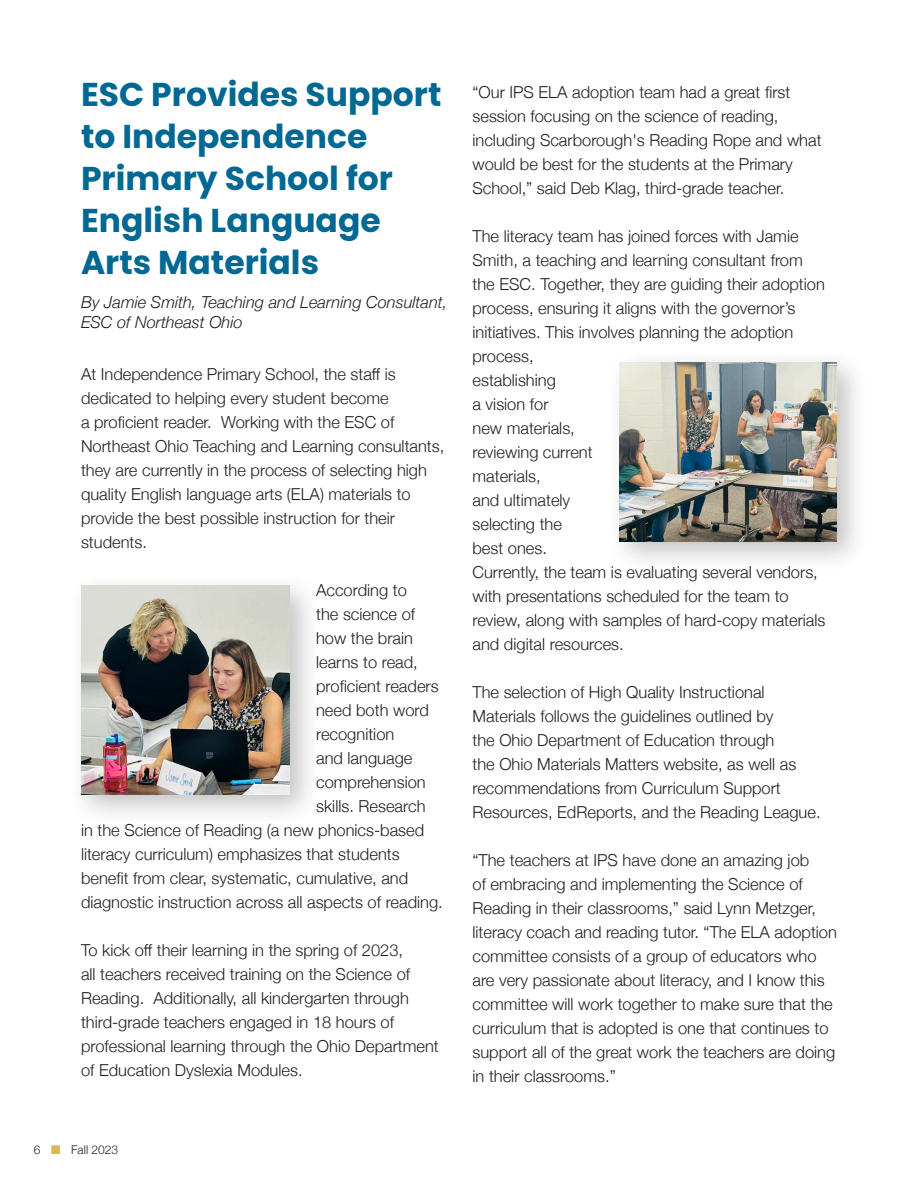
<style>
.page{position:relative;width:918px;height:1188px;background:#fff}
.page>*{position:absolute;margin:0;border:0;box-sizing:border-box;transform-origin:0 0}
.t1{font:700 33px/42px "Poppins";color:#006893}
.t2{font:300 16.5px/24px "Helvetica Neue";color:#231f20}
.t3{font:italic 300 16.5px/19.8px "Helvetica Neue";color:#231f20}
.t4{font:300 12px "Helvetica Neue";color:#231f20}
</style>
<div class="page">
<div style="left:607px;top:349px;width:263px;height:225px;background:#231f20;opacity:.27"></div>
<img style="left:620px;top:362px;width:217px;height:179px">
<div style="left:68px;top:573px;width:254px;height:253px;background:#231f20;opacity:.27"></div>
<img style="left:81px;top:586px;width:208px;height:208px">
<p class="t1" style="left:81px;top:73px;width:362px">ESC Provides Support to Independence<br>Primary School for<br>English Language<br>Arts Materials</p>
<p class="t3" style="left:81px;top:291px;width:368px">By Jamie Smith, Teaching and Learning Consultant,<br>ESC of Northeast Ohio</p>
<p class="t2" style="left:81px;top:361px;width:365px">At Independence Primary School, the staff is dedicated to helping every student become<br>a proficient reader. Working with the ESC of Northeast Ohio Teaching and Learning consultants, they are currently in the process of selecting high quality English language arts (ELA) materials to provide the best possible instruction for their students.</p>
<p class="t2" style="left:316px;top:577px;width:92px">According to</p>
<p class="t2" style="left:316px;top:601px;width:101px">the science of</p>
<p class="t2" style="left:316px;top:625px;width:98px">how the brain</p>
<p class="t2" style="left:316px;top:649px;width:103px">learns to read,</p>
<p class="t2" style="left:316px;top:673px;width:124px">proficient readers</p>
<p class="t2" style="left:316px;top:697px;width:114px">need both word</p>
<p class="t2" style="left:316px;top:721px;width:80px">recognition</p>
<p class="t2" style="left:316px;top:745px;width:98px">and language</p>
<p class="t2" style="left:316px;top:769px;width:111px">comprehension</p>
<p class="t2" style="left:316px;top:793px;width:111px">skills. Research</p>
<p class="t2" style="left:81px;top:817px;width:345px">in the Science of Reading (a new phonics-based</p>
<p class="t2" style="left:81px;top:841px;width:320px">literacy curriculum) emphasizes that students</p>
<p class="t2" style="left:81px;top:865px;width:329px">benefit from clear, systematic, cumulative, and</p>
<p class="t2" style="left:81px;top:889px;width:363px">diagnostic instruction across all aspects of reading.</p>
<p class="t2" style="left:81px;top:937px;width:359px">To kick off their learning in the spring of 2023,<br>all teachers received training on the Science of Reading. Additionally, all kindergarten through third-grade teachers engaged in 18 hours of professional learning through the Ohio Department of Education Dyslexia Modules.</p>
<p class="t4" style="left:34px;top:1140px;width:8px">6</p>
<p class="t4" style="left:71px;top:1140px;width:49px">Fall 2023</p>
<p class="t2" style="left:472px;top:79px;width:351px">“Our IPS ELA adoption team had a great first session focusing on the science of reading, including Scarborough's Reading Rope and what would be best for the students at the Primary School,” said Deb Klag, third-grade teacher.</p>
<p class="t2" style="left:472px;top:223px;width:355px">The literacy team has joined forces with Jamie<br>Smith, a teaching and learning consultant from the ESC. Together, they are guiding their adoption process, ensuring it aligns with the governor’s initiatives. This involves planning the adoption process,<br>establishing<br>a vision for<br>new materials,<br>reviewing current<br>materials,<br>and ultimately<br>selecting the<br>best ones.<br>Currently, the team is evaluating several vendors, with presentations scheduled for the team to review, along with samples of hard-copy materials and digital resources.</p>
<p class="t2" style="left:472px;top:679px;width:350px">The selection of High Quality Instructional Materials follows the guidelines outlined by<br>the Ohio Department of Education through<br>the Ohio Materials Matters website, as well as recommendations from Curriculum Support Resources, EdReports, and the Reading League.</p>
<p class="t2" style="left:472px;top:847px;width:366px">“The teachers at IPS have done an amazing job<br>of embracing and implementing the Science of Reading in their classrooms,” said Lynn Metzger, literacy coach and reading tutor. “The ELA adoption committee consists of a group of educators who are very passionate about literacy, and I know this committee will work together to make sure that the curriculum that is adopted is one that continues to support all of the great work the teachers are doing in their classrooms.”</p>
</div>
